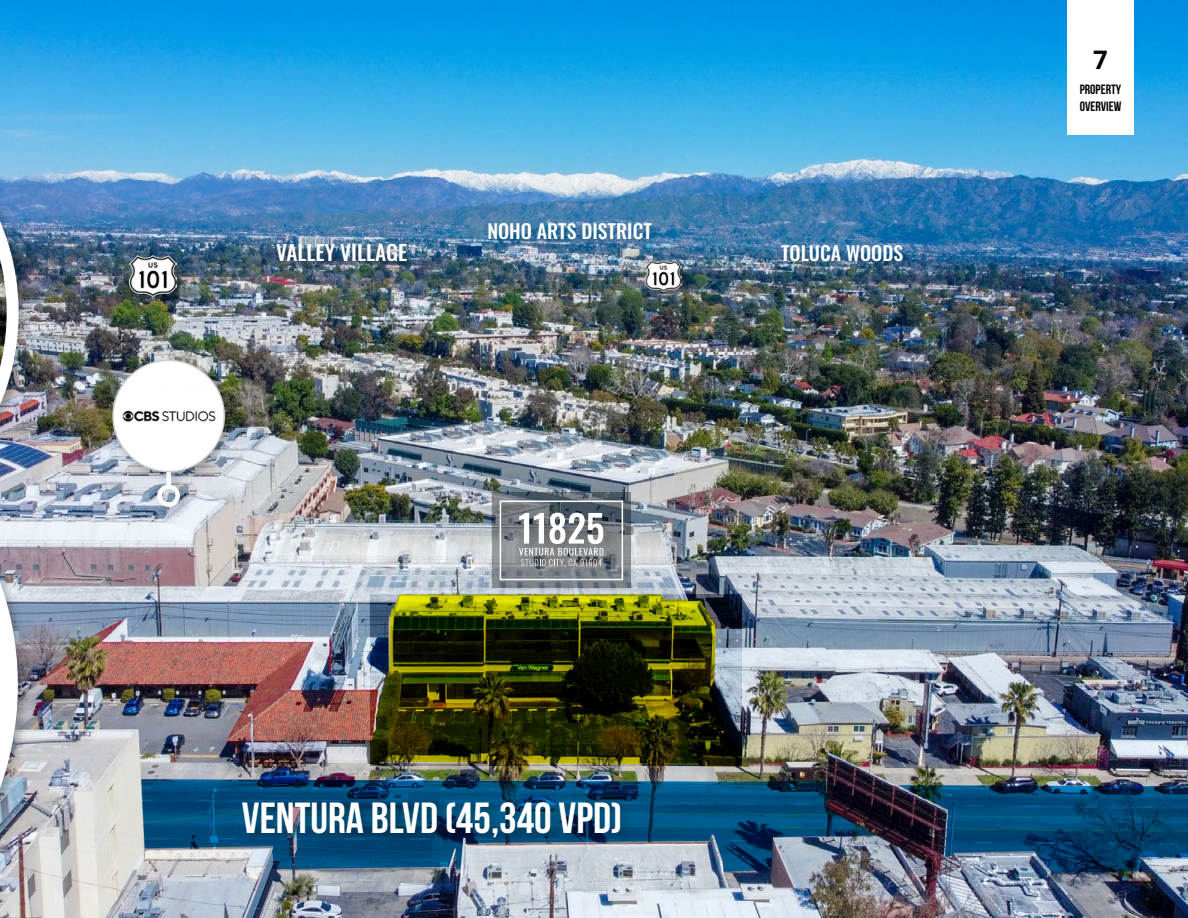
<style>
.page{position:relative;width:1188px;height:918px;background:#fff}
.page>*{position:absolute;margin:0;border:0;box-sizing:border-box;transform-origin:0 0}
.t1{font:700 43.5px "Bebas Neue";color:#fff}
.t2{font:700 25.5px "Open Sans";color:#000}
.t3{font:500 21px "Oswald";color:#fff}
.t4{font:500 19.5px "Oswald";color:#fff}
.t5{font:700 13.5px/16.2px "Bebas Neue";color:#000}
</style>
<div class="page">
<img style="left:0;top:0;width:1188px;height:918px">
<div style="left:1067px;top:0;width:67px;height:134px;background:#fff"></div>
<div style="left:0;top:367px;width:31px;height:551px;background:#000;opacity:.25"></div>
<div style="left:0;top:68px;width:32px;height:499px;background:#000;opacity:.25"></div>
<img style="left:0;top:72px;width:19px;height:846px">
<svg style="left:370px;top:594px;width:372px;height:171px;background:#3a3e0d"></svg>
<img style="left:141px;top:779px;width:737px;height:93px">
<img style="left:899px;top:785px;width:289px;height:88px">
<div style="left:239px;top:798px;width:394px;height:51px;background:#000;opacity:.25"></div>
<div style="left:109px;top:356px;width:129px;height:164px;background:#000;opacity:.25"></div>
<div style="left:166px;top:433px;width:5px;height:54px;background:#fff"></div>
<div style="left:157px;top:484px;width:23px;height:23px;border:4px solid #fff;border-radius:50%"></div>
<div style="left:113px;top:360px;width:111px;height:112px;background:#fff;border-radius:50%"></div>
<img style="left:113px;top:374px;width:111px;height:84px">
<div style="left:112px;top:360px;width:113px;height:112px;border:2px solid #cdcccb;border-radius:50%"></div>
<svg style="left:492px;top:493px;width:139px;height:95px"></svg>
<div style="left:496px;top:497px;width:140px;height:96px;background:#000;opacity:.25"></div>
<div style="left:500px;top:501px;width:123px;height:79px;border:2px solid #fff"></div>
<svg style="left:519px;top:513px;width:84px;height:54px"></svg>
<div style="left:485px;top:220px;width:179px;height:32px;background:#000;opacity:.25"></div>
<div style="left:274px;top:241px;width:145px;height:33px;background:#000;opacity:.25"></div>
<div style="left:779px;top:242px;width:137px;height:32px;background:#000;opacity:.25"></div>
<div style="left:643px;top:257px;width:52px;height:47px;background:#000;opacity:.25"></div>
<img style="left:646px;top:260px;width:36px;height:31px">
<div style="left:126px;top:252px;width:64px;height:57px;background:#000;opacity:.25"></div>
<img style="left:130px;top:256px;width:47px;height:40px">
<p class="t4" style="left:487px;top:221px;width:166px">NOHO ARTS DISTRICT</p>
<p class="t3" style="left:276px;top:242px;width:133px">VALLEY VILLAGE</p>
<p class="t4" style="left:781px;top:243px;width:123px">TOLUCA WOODS</p>
<h2 class="t2" style="left:1093px;top:42px;width:16px">7</h2>
<p class="t5" style="left:1080px;top:81px;width:43px">PROPERTY<br>OVERVIEW</p>
<h1 class="t1" style="left:242px;top:794px;width:382px">VENTURA BLVD (45,340 VPD)</h1>
</div>
